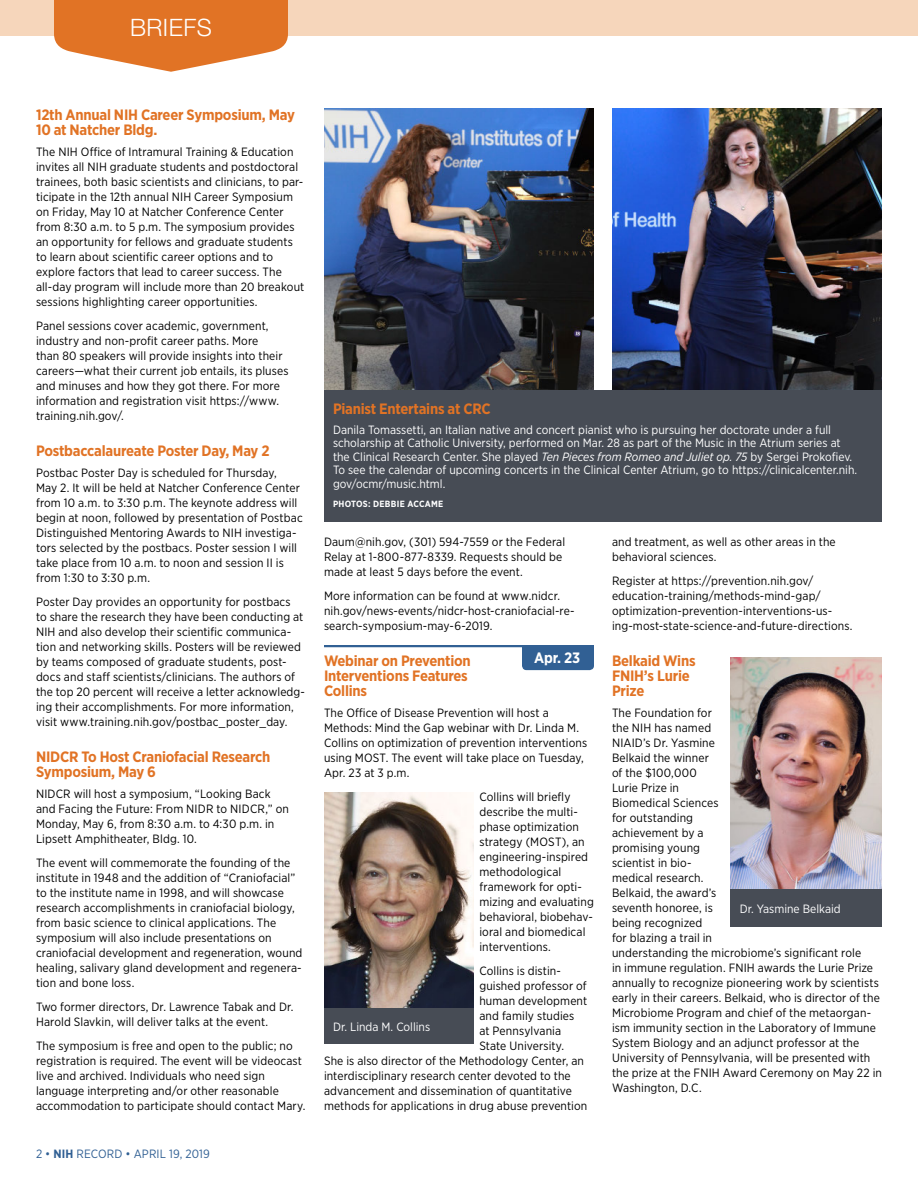
<style>
.page{position:relative;width:918px;height:1188px;background:#fff}
.page>*{position:absolute;margin:0;border:0;box-sizing:border-box;transform-origin:0 0}
.Page_jump{font:300 24px "Helvetica Neue LT Std";letter-spacing:.02em;color:#fff}
.Head__Briefs{font:700 15px/15px "Gotham Narrow";letter-spacing:-.015em;color:#e17325}
.t1{font:700 15px "Gotham Narrow";color:#fff}
.Body_2__Briefs_and_S{font:12px/15px "Gotham Narrow";letter-spacing:.01em;color:#000}
.Photo_caption_revers{font:12px/13.5px "Gotham Narrow";color:#fff}
.Body_2__Briefs_and_S-2{font:12px "Gotham Narrow";letter-spacing:.015em;color:#316094}
.Photo_credit_reverse{font:700 9px "Gotham Narrow";letter-spacing:.03em;color:#fff}
.s1{font-weight:700}
.s2{font-style:italic}
</style>
<div class="page">
<div style="left:0;top:0;width:918px;height:35px;background:#f6d6bb"></div>
<svg style="left:54px;top:0;width:234px;height:72px"></svg>
<div style="left:522px;top:647px;width:72px;height:23px;background:#316094"></div>
<hr style="left:324px;top:645px;width:270px;height:2px;background:#316094">
<img style="left:324px;top:108px;width:270px;height:282px">
<div style="left:324px;top:390px;width:558px;height:132px;background:#474c55"></div>
<img style="left:324px;top:792px;width:149px;height:216px">
<img style="left:731px;top:658px;width:151px;height:232px">
<div style="left:324px;top:1008px;width:149px;height:36px;background:#474c55"></div>
<img style="left:612px;top:108px;width:270px;height:282px">
<div style="left:731px;top:890px;width:151px;height:37px;background:#474c55"></div>
<p class="Page_jump" style="left:130px;top:13px;width:83px">BRIEFS</p>
<p class="Head__Briefs" style="left:36px;top:107px;width:260px">12th Annual NIH Career Symposium, May<br>10 at Natcher Bldg.</p>
<p class="Body_2__Briefs_and_S" style="left:36px;top:144px;width:270px">The NIH Office of Intramural Training &amp; Education invites all NIH graduate students and postdoctoral trainees, both basic scientists and clinicians, to par&shy;ticipate in the 12th annual NIH Career Symposium on Friday, May 10 at Natcher Conference Center from 8:30 a.m. to 5 p.m. The symposium provides an opportunity for fellows and graduate students to learn about scientific career options and to explore factors that lead to career success. The all-day program will include more than 20 breakout sessions highlighting career opportunities.</p>
<p class="Body_2__Briefs_and_S" style="left:36px;top:318px;width:254px">Panel sessions cover academic, government, industry and non-profit career paths. More<br>than 80 speakers will provide insights into their careers—what their current job entails, its pluses and minuses and how they got there. For more information and registration visit https://www. training.nih.gov/.</p>
<p class="Head__Briefs" style="left:36px;top:443px;width:235px">Postbaccalaureate Poster Day, May 2</p>
<p class="Body_2__Briefs_and_S" style="left:36px;top:465px;width:268px">Postbac Poster Day is scheduled for Thursday,<br>May 2. It will be held at Natcher Conference Center from 10 a.m. to 3:30 p.m. The keynote address will begin at noon, followed by presentation of Postbac Distinguished Mentoring Awards to NIH investiga&shy;tors selected by the postbacs. Poster session I will take place from 10 a.m. to noon and session II is from 1:30 to 3:30 p.m.</p>
<p class="Body_2__Briefs_and_S" style="left:36px;top:594px;width:271px">Poster Day provides an opportunity for postbacs<br>to share the research they have been conducting at NIH and also develop their scientific communica&shy;tion and networking skills. Posters will be reviewed by teams composed of graduate students, post&shy;docs and staff scientists/clinicians. The authors of the top 20 percent will receive a letter acknowledg&shy;ing their accomplishments. For more information, visit www.training.nih.gov/postbac_poster_day.</p>
<p class="Head__Briefs" style="left:36px;top:749px;width:236px">NIDCR To Host Craniofacial Research<br>Symposium, May 6</p>
<p class="Body_2__Briefs_and_S" style="left:36px;top:786px;width:254px">NIDCR will host a symposium, “Looking Back and Facing the Future: From NIDR to NIDCR,” on Monday, May 6, from 8:30 a.m. to 4:30 p.m. in Lipsett Amphitheater, Bldg. 10.</p>
<p class="Body_2__Briefs_and_S" style="left:36px;top:855px;width:268px">The event will commemorate the founding of the institute in 1948 and the addition of “Craniofacial” to the institute name in 1998, and will showcase research accomplishments in craniofacial biology, from basic science to clinical applications. The symposium will also include presentations on craniofacial development and regeneration, wound healing, salivary gland development and regenera&shy;tion and bone loss.</p>
<p class="Body_2__Briefs_and_S" style="left:36px;top:999px;width:259px">Two former directors, Dr. Lawrence Tabak and Dr.<br>Harold Slavkin, will deliver talks at the event.</p>
<p class="Body_2__Briefs_and_S" style="left:36px;top:1038px;width:271px">The symposium is free and open to the public; no registration is required. The event will be videocast live and archived. Individuals who need sign language interpreting and/or other reasonable accommodation to participate should contact Mary.</p>
<p class="Body_2__Briefs_and_S-2" style="left:36px;top:1146px;width:176px">2 • <span class="s1">NIH</span> RECORD • APRIL 19, 2019</p>
<p class="Head__Briefs" style="left:333px;top:401px;width:159px">Pianist Entertains at CRC</p>
<p class="Photo_caption_revers" style="left:333px;top:422px;width:526px">Danila Tomassetti, an Italian native and concert pianist who is pursuing her doctorate under a full scholarship at Catholic University, performed on Mar. 28 as part of the Music in the Atrium series at the Clinical Research Center. She played <span class="s2">Ten Pieces from Romeo and Juliet op. 75</span> by Sergei Prokofiev.<br>To see the calendar of upcoming concerts in the Clinical Center Atrium, go to https://clinicalcenter.nih. gov/ocmr/music.html.</p>
<p class="Photo_credit_reverse" style="left:333px;top:498px;width:112px">PHOTOS: DEBBIE ACCAME</p>
<p class="Body_2__Briefs_and_S" style="left:324px;top:534px;width:243px">Daum@nih.gov, (301) 594-7559 or the Federal<br>Relay at 1-800-877-8339. Requests should be made at least 5 days before the event.</p>
<p class="Body_2__Briefs_and_S" style="left:324px;top:588px;width:252px">More information can be found at www.nidcr. nih.gov/news-events/nidcr-host-craniofacial-re&shy;search-symposium-may-6-2019.</p>
<p class="Head__Briefs" style="left:324px;top:653px;width:148px">Webinar on Prevention<br>Interventions Features<br>Collins</p>
<p class="Body_2__Briefs_and_S" style="left:324px;top:705px;width:265px">The Office of Disease Prevention will host a Methods: Mind the Gap webinar with Dr. Linda M.<br>Collins on optimization of prevention interventions using MOST. The event will take place on Tuesday, Apr. 23 at 3 p.m.</p>
<p class="Body_2__Briefs_and_S" style="left:479px;top:789px;width:116px">Collins will briefly describe the multi&shy;phase optimization strategy (MOST), an engineering-inspired methodological framework for opti&shy;mizing and evaluating behavioral, biobehav&shy;ioral and biomedical interventions.</p>
<p class="Body_2__Briefs_and_S" style="left:479px;top:963px;width:83px">Collins is distin-</p>
<p class="Body_2__Briefs_and_S" style="left:479px;top:978px;width:109px">guished professor of</p>
<p class="Body_2__Briefs_and_S" style="left:479px;top:993px;width:109px">human development</p>
<p class="Body_2__Briefs_and_S" style="left:479px;top:1008px;width:97px">and family studies</p>
<p class="Body_2__Briefs_and_S" style="left:479px;top:1023px;width:83px">at Pennsylvania</p>
<p class="Body_2__Briefs_and_S" style="left:479px;top:1038px;width:86px">State University.</p>
<p class="Body_2__Briefs_and_S" style="left:324px;top:1053px;width:262px">She is also director of the Methodology Center, an</p>
<p class="Body_2__Briefs_and_S" style="left:324px;top:1068px;width:248px">interdisciplinary research center devoted to the</p>
<p class="Body_2__Briefs_and_S" style="left:324px;top:1083px;width:250px">advancement and dissemination of quantitative</p>
<p class="Body_2__Briefs_and_S" style="left:324px;top:1098px;width:265px">methods for applications in drug abuse prevention</p>
<p class="t1" style="left:534px;top:648px;width:48px">Apr. 23</p>
<p class="Photo_caption_revers" style="left:333px;top:1020px;width:99px">Dr. Linda M. Collins</p>
<p class="Body_2__Briefs_and_S" style="left:612px;top:534px;width:225px">and treatment, as well as other areas in the behavioral sciences.</p>
<p class="Body_2__Briefs_and_S" style="left:612px;top:573px;width:242px">Register at https://prevention.nih.gov/ education-training/methods-mind-gap/ optimization-prevention-interventions-us&shy;ing-most-state-science-and-future-directions.</p>
<p class="Head__Briefs" style="left:612px;top:653px;width:85px">Belkaid Wins<br>FNIH’s Lurie<br>Prize</p>
<p class="Body_2__Briefs_and_S" style="left:612px;top:705px;width:272px">The Foundation for<br>the NIH has named<br>NIAID’s Dr. Yasmine<br>Belkaid the winner<br>of the $100,000<br>Lurie Prize in<br>Biomedical Sciences<br>for outstanding<br>achievement by a<br>promising young<br>scientist in bio-<br>medical research.<br>Belkaid, the award’s<br>seventh honoree, is<br>being recognized<br>for blazing a trail in<br>understanding the microbiome’s significant role<br>in immune regulation. FNIH awards the Lurie Prize annually to recognize pioneering work by scientists early in their careers. Belkaid, who is director of the<br>Microbiome Program and chief of the metaorgan&shy;ism immunity section in the Laboratory of Immune<br>System Biology and an adjunct professor at the<br>University of Pennsylvania, will be presented with the prize at the FNIH Award Ceremony on May 22 in<br>Washington, D.C.</p>
<p class="Photo_caption_revers" style="left:740px;top:902px;width:102px">Dr. Yasmine Belkaid</p>
</div>
